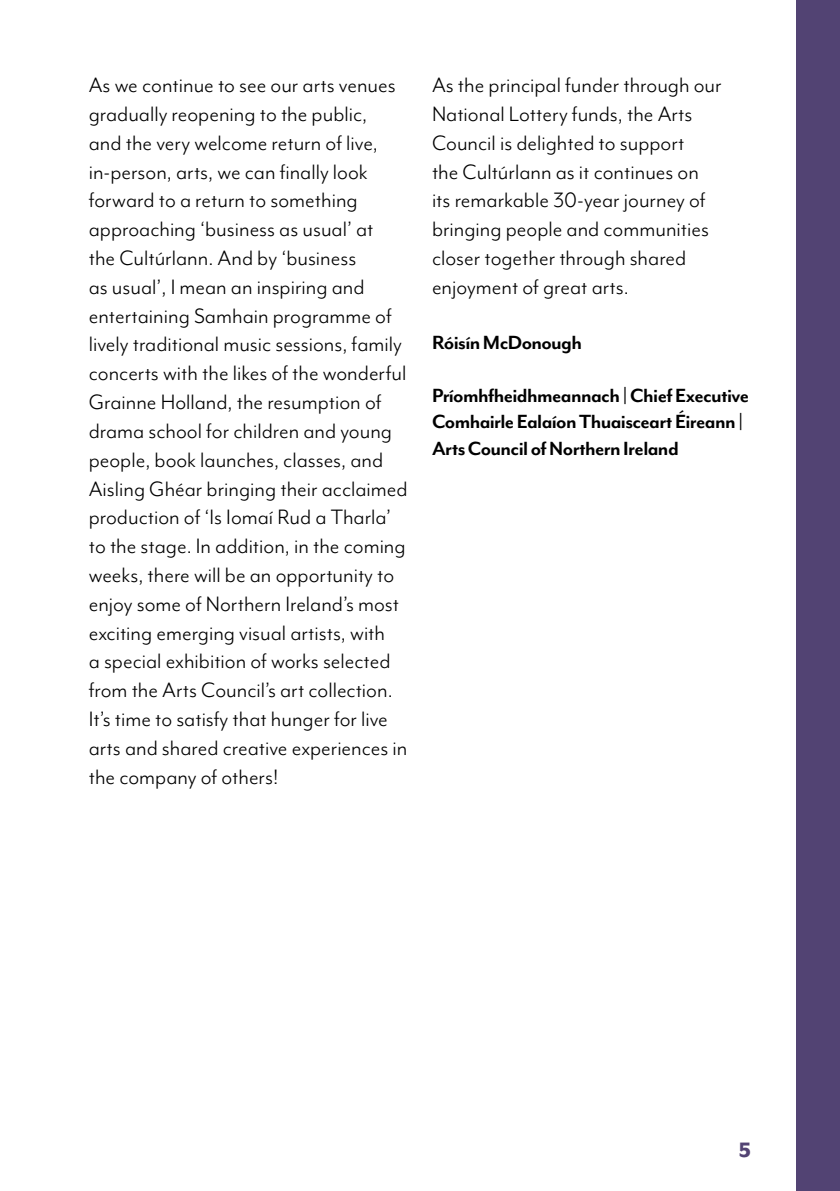
<style>
.page{position:relative;width:840px;height:1191px;background:#fff}
.page>*{position:absolute;margin:0;border:0;box-sizing:border-box;transform-origin:0 0}
.t1{font:24px/28.8px "Mr Eaves Mod OT";color:#000}
.t2{font:800 24px "Mr Eaves Mod OT";color:#524373}
.t3{font:700 22px/26.4px "Mr Eaves Mod OT";letter-spacing:-.03em;color:#000}
</style>
<div class="page">
<div style="left:796px;top:0;width:43px;height:1191px;background:#524373"></div>
<p class="t1" style="left:89px;top:70px;width:320px">As we continue to see our arts venues gradually reopening to the public,<br>and the very welcome return of live, in-person, arts, we can finally look forward to a return to something approaching ‘business as usual’ at<br>the Cultúrlann. And by ‘business<br>as usual’, I mean an inspiring and entertaining Samhain programme of lively traditional music sessions, family concerts with the likes of the wonderful Grainne Holland, the resumption of drama school for children and young people, book launches, classes, and Aisling Ghéar bringing their acclaimed production of ‘Is Iomaí Rud a Tharla’ to the stage. In addition, in the coming weeks, there will be an opportunity to enjoy some of Northern Ireland’s most exciting emerging visual artists, with<br>a special exhibition of works selected from the Arts Council’s art collection.<br>It’s time to satisfy that hunger for live arts and shared creative experiences in the company of others!</p>
<p class="t1" style="left:432px;top:70px;width:291px">As the principal funder through our<br>National Lottery funds, the Arts<br>Council is delighted to support<br>the Cultúrlann as it continues on its remarkable 30-year journey of bringing people and communities closer together through shared enjoyment of great arts.</p>
<p class="t3" style="left:432px;top:329px;width:151px">Róisín McDonough</p>
<p class="t3" style="left:432px;top:382px;width:318px">Príomhfheidhmeannach | Chief Executive<br>Comhairle Ealaíon Thuaisceart Éireann |<br>Arts Council of Northern Ireland</p>
<p class="t2" style="left:738px;top:1135px;width:14px">5</p>
</div>
